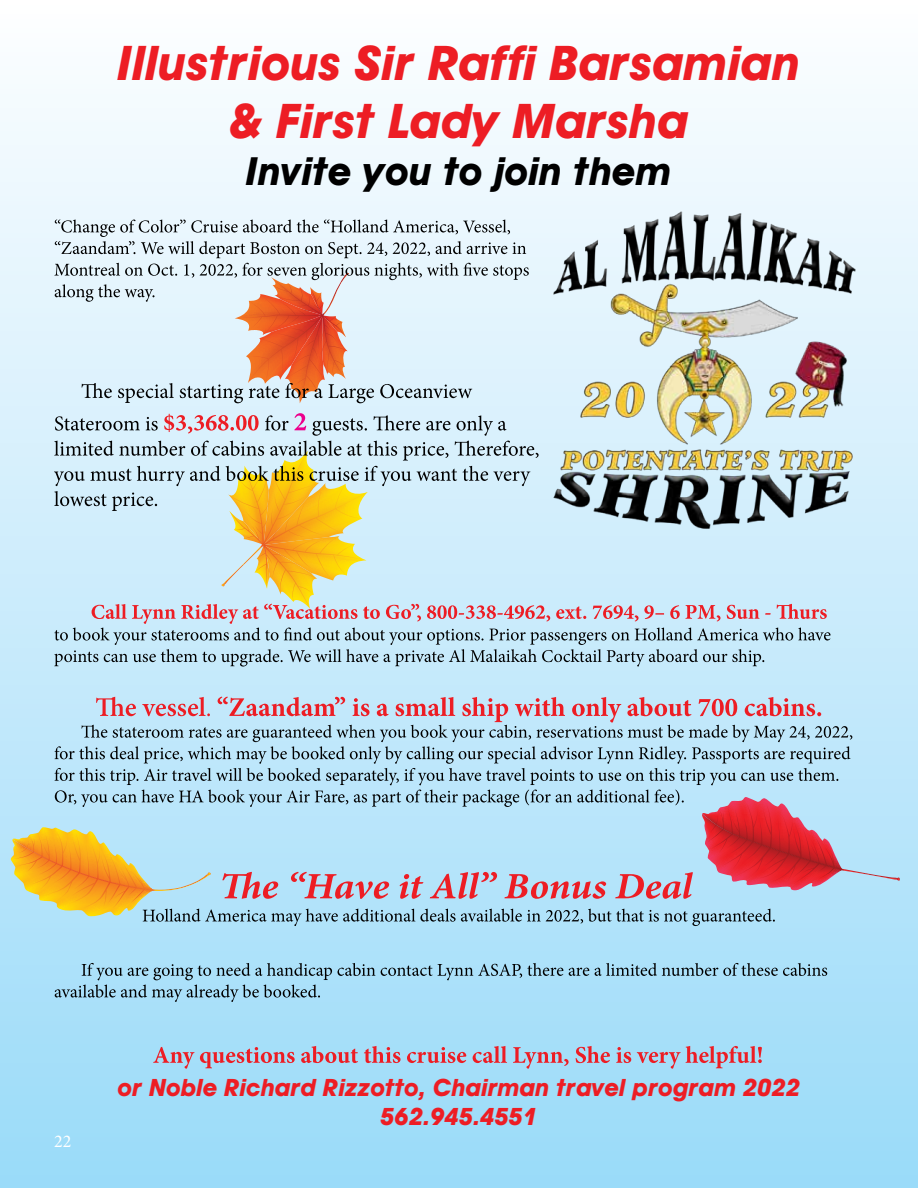
<style>
.page{position:relative;width:918px;height:1188px;background:#fff}
.page>*{position:absolute;margin:0;border:0;box-sizing:border-box;transform-origin:0 0}
.t1{font:italic 700 48px/57.6px "Avant Garde IT Cby BT";color:#ed1d24;text-align:center}
.t2{font:italic 700 39px "Avant Garde IT Cby BT";color:#000}
.t3{font:italic 700 24px/28.8px "Avant Garde IT Cby BT";color:#ed1d24;text-align:center}
.t4{font:18px "Minion Pro";color:#fff}
</style>
<div class="page">
<div style="left:0;top:0;width:918px;height:1188px;background:linear-gradient(to bottom,#fdfeff,#9adbf9)"></div>
<svg style="left:153px;top:1046px;width:609px;height:23px;background:#b5b1c7"></svg>
<svg style="left:55px;top:963px;width:772px;height:39px;background:#9acae1"></svg>
<svg style="left:54px;top:413px;width:777px;height:254px;background:#c7d7d8"></svg>
<svg style="left:54px;top:219px;width:475px;height:184px;background:#d4d6d8"></svg>
<img style="left:544px;top:203px;width:318px;height:333px">
<svg style="left:11px;top:697px;width:889px;height:229px;background:#b6c7d3"></svg>
<h1 class="t1" style="left:118px;top:34px;width:683px">Illustrious Sir Raffi Barsamian &amp; First Lady Marsha</h1>
<h2 class="t2" style="left:247px;top:147px;width:426px">Invite you to join them</h2>
<p class="t4" style="left:54px;top:1129px;width:19px">22</p>
<p class="t3" style="left:118px;top:1073px;width:684px">or Noble Richard Rizzotto, Chairman travel program 2022<br>562.945.4551</p>
</div>
